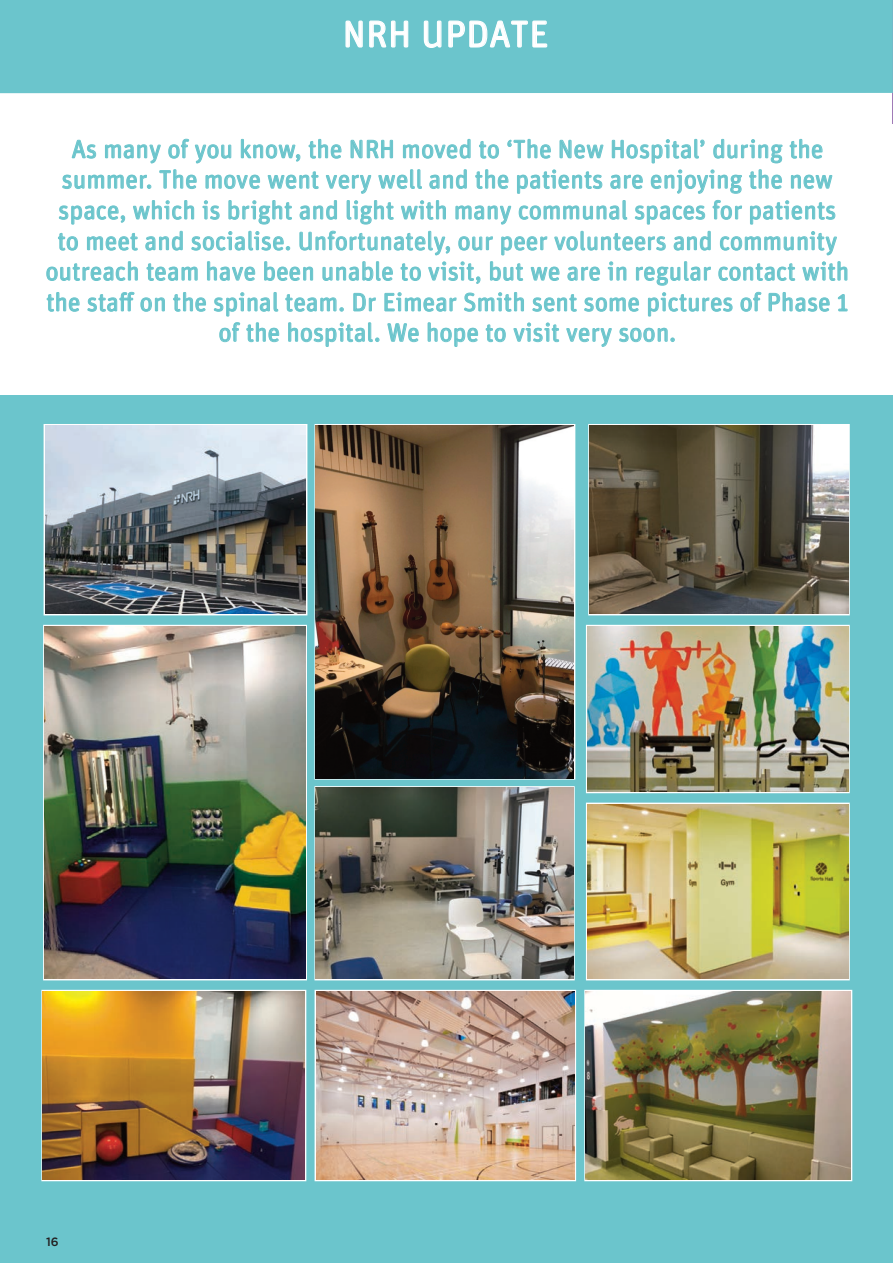
<style>
.page{position:relative;width:893px;height:1263px;background:#fff}
.page>*{position:absolute;margin:0;border:0;box-sizing:border-box;transform-origin:0 0}
.t1{font:37.5px "Unit Rounded Pro";letter-spacing:.01em;color:#fff}
.t2{font:25.5px/30.6px "Unit Rounded Pro";color:#6bc5cc;text-align:center}
.t3{font:500 12px "Gotham";color:#231f20}
</style>
<div class="page">
<hr style="left:892px;top:0;width:1px;height:124px;background:#a07bb7">
<div style="left:0;top:396px;width:892px;height:866px;background:#6bc5cc"></div>
<div style="left:0;top:0;width:892px;height:93px;background:#6bc5cc"></div>
<svg style="left:345px;top:20px;width:64px;height:28px"></svg>
<svg style="left:423px;top:20px;width:19px;height:28px"></svg>
<svg style="left:448px;top:20px;width:100px;height:28px"></svg>
<svg style="left:46px;top:138px;width:801px;height:209px"></svg>
<img style="left:316px;top:425px;width:258px;height:353px">
<div style="left:586px;top:624px;width:263px;height:169px;border:2px solid #fff"></div>
<img style="left:587px;top:626px;width:261px;height:165px">
<div style="left:586px;top:802px;width:263px;height:178px;border:2px solid #fff"></div>
<img style="left:587px;top:804px;width:261px;height:174px">
<div style="left:43px;top:624px;width:264px;height:356px;border:2px solid #fff"></div>
<img style="left:45px;top:626px;width:260px;height:352px">
<div style="left:314px;top:786px;width:260px;height:194px;border:2px solid #fff"></div>
<img style="left:316px;top:787px;width:257px;height:191px">
<img style="left:589px;top:425px;width:259px;height:189px">
<img style="left:45px;top:425px;width:261px;height:189px">
<div style="left:41px;top:989px;width:265px;height:191px;border:2px solid #fff"></div>
<img style="left:43px;top:991px;width:262px;height:188px">
<div style="left:314px;top:989px;width:262px;height:191px;border:2px solid #fff"></div>
<img style="left:316px;top:991px;width:258px;height:188px">
<div style="left:584px;top:989px;width:268px;height:191px;border:2px solid #fff"></div>
<img style="left:585px;top:991px;width:265px;height:188px">
<h1 class="t1" style="left:342px;top:21px;width:208px">NRH UPDATE</h1>
<p class="t2" style="left:45px;top:136px;width:805px">As many of you know, the NRH moved to ‘The New Hospital’ during the summer. The move went very well and the patients are enjoying the new space, which is bright and light with many communal spaces for patients to meet and socialise. Unfortunately, our peer volunteers and community outreach team have been unable to visit, but we are in regular contact with the staff on the spinal team. Dr Eimear Smith sent some pictures of Phase 1 of the hospital. We hope to visit very soon.</p>
<p class="t3" style="left:46px;top:1237px;width:14px">16</p>
</div>
